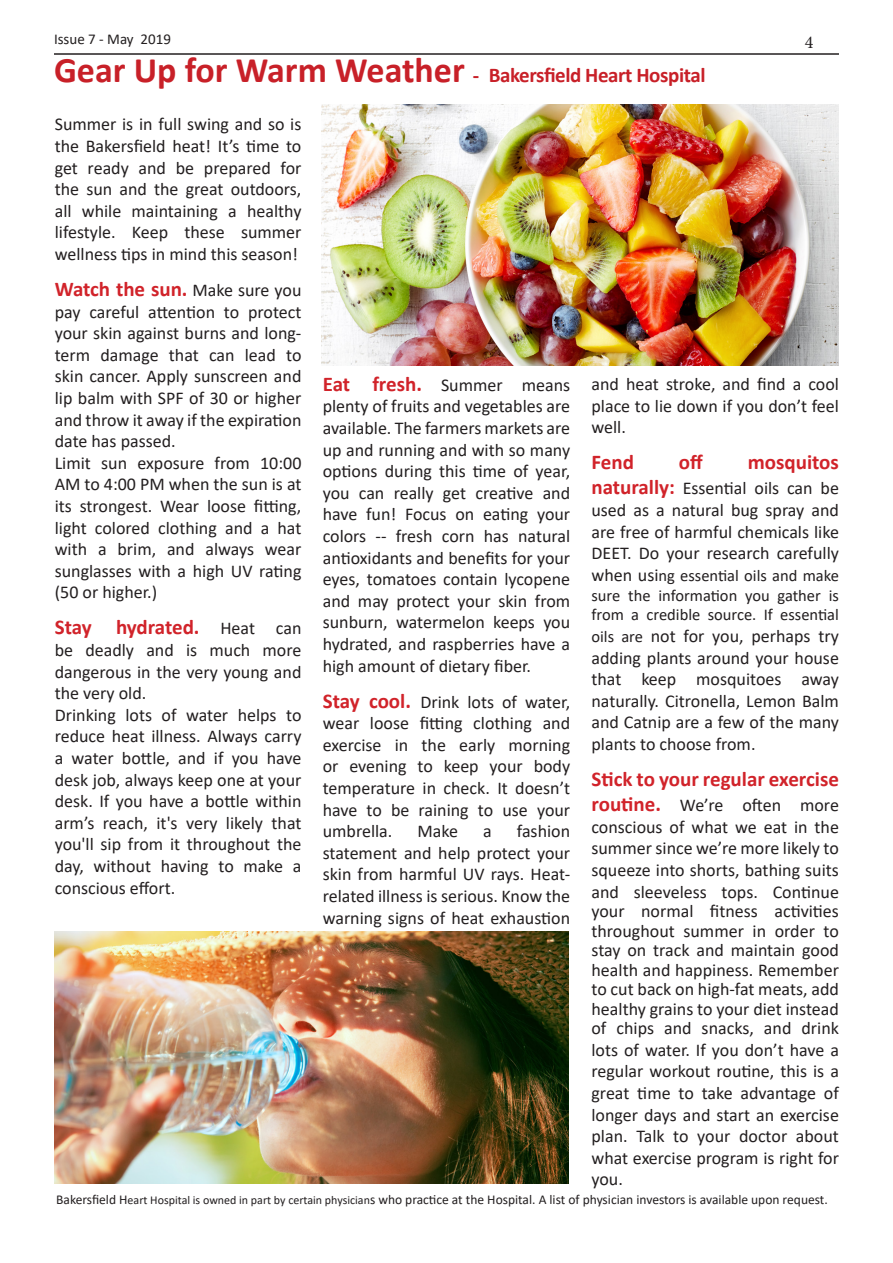
<style>
.page{position:relative;width:893px;height:1263px;background:#fff}
.page>*{position:absolute;margin:0;border:0;box-sizing:border-box;transform-origin:0 0}
.t1{font:700 21px "Calibri";color:#d1232a}
.t2{font:700 21px "Calibri";letter-spacing:-.02em;color:#c82028}
.t3{font:18px/21.6px "Calibri";color:#231f20;text-align:justify}
.t4{font:18px "Minion Pro";color:#231f20}
.t5{font:16.5px/19.8px "Calibri";color:#231f20;text-align:justify}
.t6{font:15px "Calibri";color:#231f20}
.t7{font:13.5px "Calibri";color:#231f20}
.s1{font-size:36px}
.s2{font-weight:400;font-size:18px;color:#231f20}
.s3{font-weight:700;font-size:21px;color:#d1232a}
.s4{font-size:18px}
.s5{font-size:16.5px}
.s6{font-size:12px}
</style>
<div class="page">
<hr style="left:54px;top:53px;width:785px;height:2px;background:#231f20">
<img style="left:54px;top:931px;width:515px;height:253px">
<img style="left:321px;top:104px;width:518px;height:262px">
<p class="t6" style="left:54px;top:29px;width:118px">Issue 7 - May 2019</p>
<p class="t4" style="left:805px;top:31px;width:10px">4</p>
<p class="t2" style="left:54px;top:60px;width:653px"><span class="s1">Gear Up for Warm Weather</span> - Bakersfield Heart Hospital</p>
<p class="t3" style="left:55px;top:113px;width:248px">Summer is in full swing and so is the Bakersfield heat! It’s time to get ready and be prepared for the sun and the great outdoors, all while maintaining a healthy lifestyle. Keep these summer wellness tips in mind this season!</p>
<p class="t1" style="left:55px;top:274px;width:248px">Watch the sun. <span class="s2">Make sure you</span></p>
<p class="t3" style="left:55px;top:300px;width:248px">pay careful attention to protect your skin against burns and long&shy;term damage that can lead to skin cancer. Apply sunscreen and lip balm with SPF of 30 or higher and throw it away if the expiration date has passed.</p>
<p class="t3" style="left:55px;top:451px;width:248px">Limit sun exposure from 10:00<br>AM to 4:00 PM when the sun is at its strongest. Wear loose fitting, light colored clothing and a hat with a brim, and always wear sunglasses with a high UV rating (50 or higher.)</p>
<p class="t1" style="left:55px;top:612px;width:248px">Stay hydrated. <span class="s2">Heat can</span></p>
<p class="t3" style="left:55px;top:639px;width:248px">be deadly and is much more dangerous in the very young and the very old.</p>
<p class="t3" style="left:55px;top:703px;width:248px">Drinking lots of water helps to reduce heat illness. Always carry a water bottle, and if you have desk job, always keep one at your desk. If you have a bottle within arm’s reach, it's very likely that you'll sip from it throughout the day, without having to make a conscious effort.</p>
<p class="t3" style="left:323px;top:373px;width:249px"><span class="s3">Eat fresh.</span> Summer means plenty of fruits and vegetables are available. The farmers markets are up and running and with so many options during this time of year, you can really get creative and have fun! Focus on eating your colors -- fresh corn has natural antioxidants and benefits for your eyes, tomatoes contain lycopene and may protect your skin from sunburn, watermelon keeps you hydrated, and raspberries have a high amount of dietary fiber.</p>
<p class="t3" style="left:323px;top:690px;width:249px"><span class="s3">Stay cool.</span> Drink lots of water, wear loose fitting clothing and exercise in the early morning or evening to keep your body temperature in check. It doesn’t have to be raining to use your umbrella.</p>
<p class="t3" style="left:591px;top:373px;width:249px">and heat stroke, and find a cool place to lie down if you don’t feel well.</p>
<p class="t1" style="left:591px;top:447px;width:44px">Fend</p>
<p class="t1" style="left:679px;top:447px;width:26px">off</p>
<p class="t1" style="left:748px;top:447px;width:93px">mosquitos</p>
<p class="t3" style="left:591px;top:477px;width:249px"><span class="s3">naturally:</span> Essential oils can be used as a natural bug spray and are free of harmful chemicals like DEET. Do your research carefully</p>
<p class="t5" style="left:591px;top:565px;width:249px"><span class="s4">when usi</span>ng essential oils and make sure the information you gather is from a credible source. If essential</p>
<p class="t3" style="left:591px;top:625px;width:249px"><span class="s5">oils are</span> not for you, perhaps try adding plants around your house that keep mosquitoes away naturally. Citronella, Lemon Balm and Catnip are a few of the many plants to choose from.</p>
<p class="t1" style="left:591px;top:764px;width:249px">Stick to your regular exercise</p>
<p class="t3" style="left:591px;top:794px;width:249px"><span class="s3">routine.</span> We’re often more conscious of what we eat in the summer since we’re more likely to squeeze into shorts, bathing suits and sleeveless tops. Continue</p>
<p class="t3" style="left:591px;top:901px;width:249px;line-height:19.5px">your normal fitness activities throughout summer in order to stay on track and maintain good health and happiness. Remember to cut back on high-fat meats, add healthy grains to your diet instead of chips and snacks, and drink</p>
<p class="t3" style="left:591px;top:1038px;width:249px">lots of water. If you don’t have a regular workout routine, this is a great time to take advantage of longer days and start an exercise plan. Talk to your doctor about what exercise program is right for you.</p>
<p class="t7" style="left:56px;top:1190px;width:773px">Bakersfield H<span class="s6">eart Hospital is owned in part by certain physician</span>s who practice at the Hospital. A list of physician investors is available upon request.</p>
<p class="t3" style="left:323px;top:820px;width:249px;text-indent:194px">fashion statement and help protect your skin from harmful UV rays. Heat&shy;related illness is serious. Know the warning signs of heat exhaustion</p>
<p class="t3" style="left:418px;top:820px;width:42px">Make</p>
<p class="t3" style="left:483px;top:820px;width:10px">a</p>
</div>
